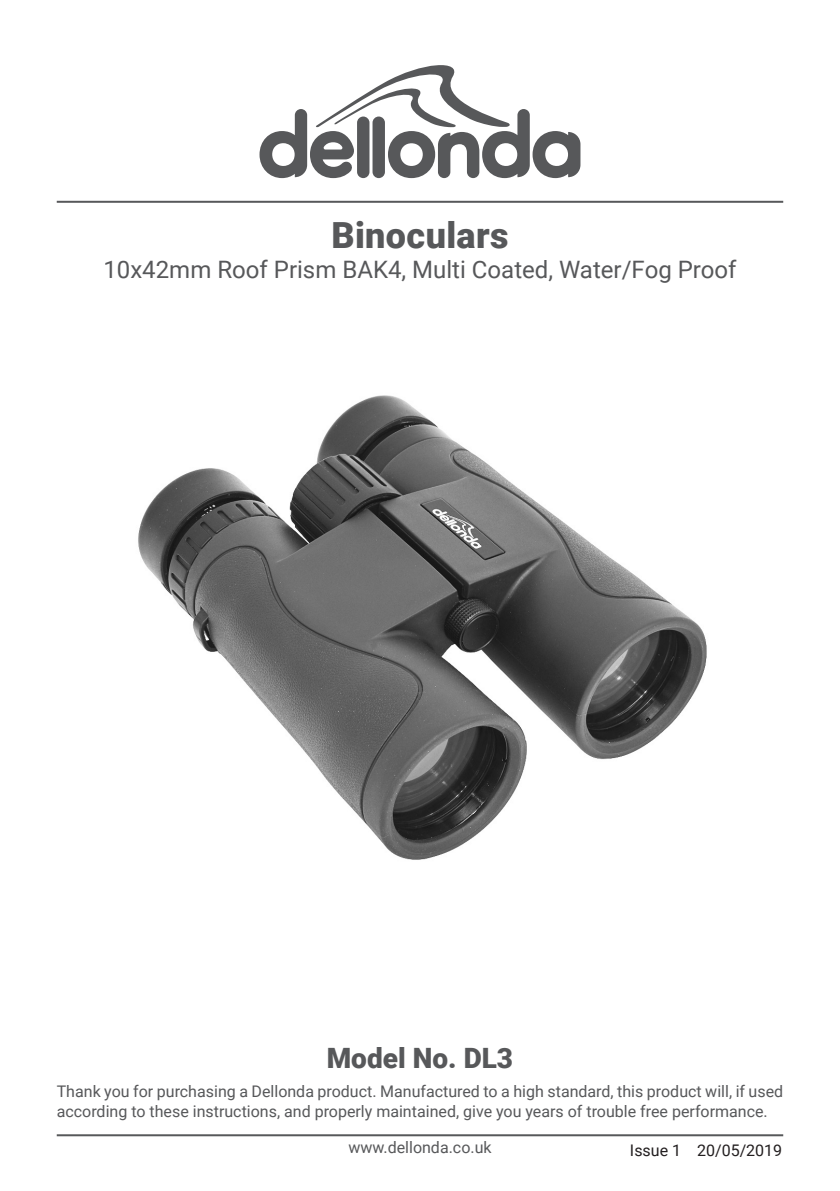
<style>
.page{position:relative;width:840px;height:1191px;background:#fff}
.page>*{position:absolute;margin:0;border:0;box-sizing:border-box;transform-origin:0 0}
.Product_Header{font:900 36px "Roboto";letter-spacing:.01em;color:#57585a}
.Model_Number{font:900 28px "Roboto";color:#57585a}
.Product_Header__Desc{font:24px "Roboto";color:#57585a}
.Copy__Justified{font:16px/20px "Roboto";color:#57585a}
.Page_Footer{font:16px "Roboto";color:#57585a}
.t1{font:16px "Roboto";color:#231f20}
</style>
<div class="page">
<hr style="left:57px;top:1134px;width:725px;height:2px;background:#57585a">
<hr style="left:57px;top:201px;width:725px;height:2px;background:#57585a">
<svg style="left:259px;top:65px;width:321px;height:113px"></svg>
<img style="left:138px;top:395px;width:569px;height:465px">
<p class="Product_Header" style="left:331px;top:210px;width:178px">Binoculars</p>
<p class="Product_Header__Desc" style="left:103px;top:253px;width:634px">10x42mm Roof Prism BAK4, Multi Coated, Water/Fog Proof</p>
<p class="Model_Number" style="left:326px;top:1038px;width:188px">Model No. DL3</p>
<p class="Copy__Justified" style="left:57px;top:1081px;width:727px">Thank you for purchasing a Dellonda product. Manufactured to a high standard, this product will, if used according to these instructions, and properly maintained, give you years of trouble free performance.</p>
<p class="t1" style="left:629px;top:1139px;width:154px">Issue 1 20/05/2019</p>
<p class="Page_Footer" style="left:348px;top:1136px;width:145px">www.dellonda.co.uk</p>
</div>
